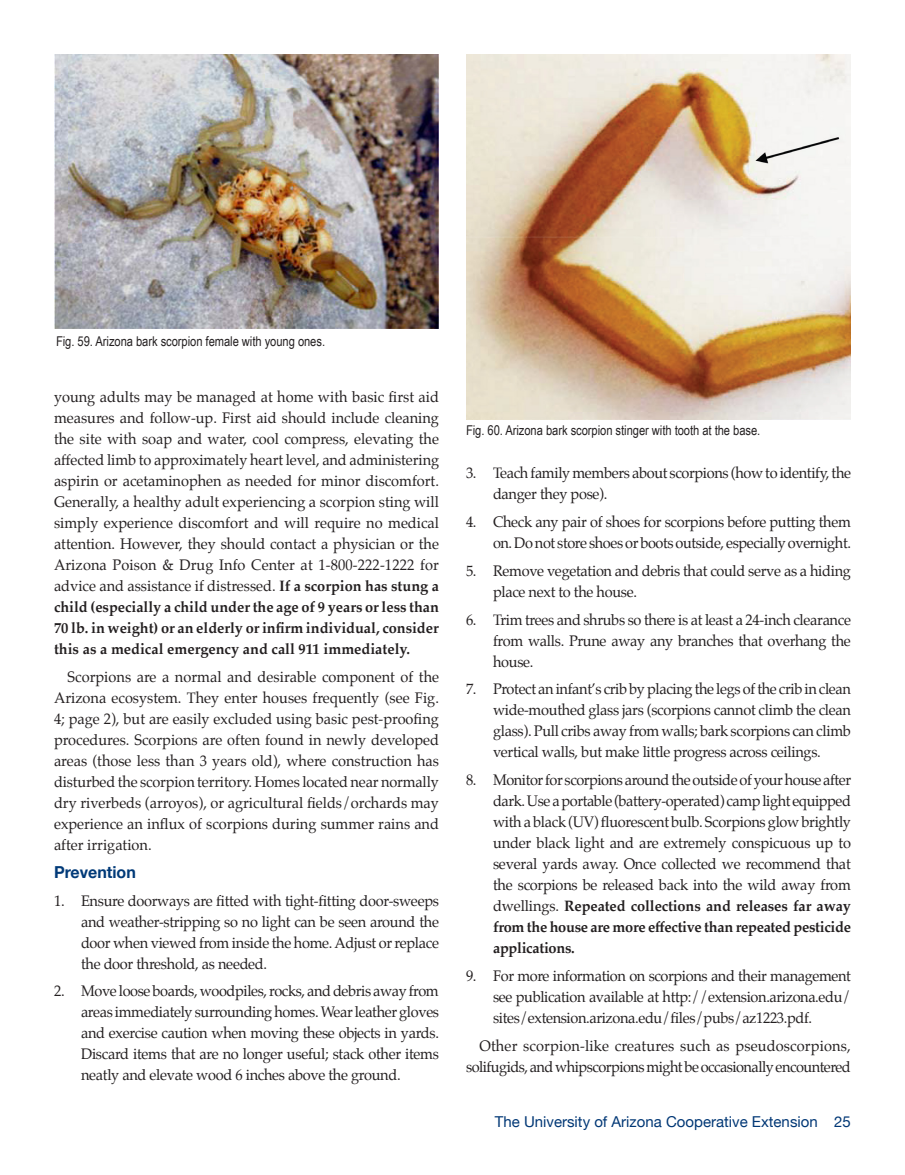
<style>
.page{position:relative;width:905px;height:1175px;background:#fff}
.page>*{position:absolute;margin:0;border:0;box-sizing:border-box;transform-origin:0 0}
.Subhead_1{font:700 16.5px "Helvetica Neue";color:#013a78}
.t1{font:15px/21px "Palatino";letter-spacing:-.02em;color:#231f20;text-align:justify}
.t2{font:15px "Helvetica Neue";color:#013775}
.t3{font:13.5px "Arial Narrow";color:#231f20}
.s1{font-weight:700}
</style>
<div class="page">
<img style="left:54px;top:54px;width:385px;height:274px">
<img style="left:466px;top:54px;width:384px;height:366px">
<p class="t3" style="left:56px;top:332px;width:271px">Fig. 59. Arizona bark scorpion female with young ones.</p>
<p class="t1" style="left:54px;top:386px;width:386px">young adults may be managed at home with basic first aid measures and follow-up. First aid should include cleaning the site with soap and water, cool compress, elevating the affected limb to approximately heart level, and administering aspirin or acetaminophen as needed for minor discomfort.<br>Generally, a healthy adult experiencing a scorpion sting will simply experience discomfort and will require no medical attention. However, they should contact a physician or the Arizona Poison &amp; Drug Info Center at 1-800-222-1222 for advice and assistance if distressed. <span class="s1">If a scorpion has stung a child (especially a child under the age of 9 years or less than 70 lb. in weight) or an elderly or infirm individual, consider this as a medical emergency and call 911 immediately.</span></p>
<p class="t1" style="left:54px;top:666px;width:386px;text-indent:14px">Scorpions are a normal and desirable component of the Arizona ecosystem. They enter houses frequently (see Fig.<br>4; page 2), but are easily excluded using basic pest-proofing procedures. Scorpions are often found in newly developed areas (those less than 3 years old), where construction has disturbed the scorpion territory. Homes located near normally dry riverbeds (arroyos), or agricultural fields/orchards may experience an influx of scorpions during summer rains and after irrigation.</p>
<p class="Subhead_1" style="left:54px;top:859px;width:83px">Prevention</p>
<p class="t1" style="left:81px;top:890px;width:359px;text-indent:-27px">1. Ensure doorways are fitted with tight-fitting door-sweeps and weather-stripping so no light can be seen around the door when viewed from inside the home. Adjust or replace the door threshold, as needed.</p>
<p class="t1" style="left:81px;top:980px;width:359px;text-indent:-27px">2. Move loose boards, woodpiles, rocks, and debris away from areas immediately surrounding homes. Wear leather gloves and exercise caution when moving these objects in yards.<br>Discard items that are no longer useful; stack other items neatly and elevate wood 6 inches above the ground.</p>
<p class="t3" style="left:466px;top:420px;width:296px">Fig. 60. Arizona bark scorpion stinger with tooth at the base.</p>
<p class="t1" style="left:493px;top:462px;width:359px;text-indent:-27px">3. Teach family members about scorpions (how to identify, the danger they pose).</p>
<p class="t1" style="left:466px;top:511px;width:386px;text-align:right">4. Check any pair of shoes for scorpions before putting them on. Do not store shoes or boots outside, especially overnight.</p>
<p class="t1" style="left:493px;top:560px;width:359px;text-indent:-27px">5. Remove vegetation and debris that could serve as a hiding place next to the house.</p>
<p class="t1" style="left:493px;top:609px;width:359px;text-indent:-27px">6. Trim trees and shrubs so there is at least a 24-inch clearance from walls. Prune away any branches that overhang the house.</p>
<p class="t1" style="left:493px;top:678px;width:359px;text-indent:-27px">7. Protect an infant’s crib by placing the legs of the crib in clean wide-mouthed glass jars (scorpions cannot climb the clean glass). Pull cribs away from walls; bark scorpions can climb vertical walls, but make little progress across ceilings.</p>
<p class="t1" style="left:493px;top:769px;width:359px;text-indent:-27px">8. Monitor for scorpions around the outside of your house after dark. Use a portable (battery-operated) camp light equipped with a black (UV) fluorescent bulb. Scorpions glow brightly under black light and are extremely conspicuous up to several yards away. Once collected we recommend that the scorpions be released back into the wild away from dwellings. <span class="s1">Repeated collections and releases far away from the house are more effective than repeated pesticide applications.</span></p>
<p class="t1" style="left:493px;top:965px;width:359px;text-indent:-27px">9. For more information on scorpions and their management see publication available at http://extension.arizona.edu/ sites/extension.arizona.edu/files/pubs/az1223.pdf.</p>
<p class="t1" style="left:466px;top:1035px;width:386px;text-align:right">Other scorpion-like creatures such as pseudoscorpions, solifugids, and whipscorpions might be occasionally encountered</p>
<p class="t2" style="left:495px;top:1110px;width:357px">The University of Arizona Cooperative Extension 25</p>
</div>
